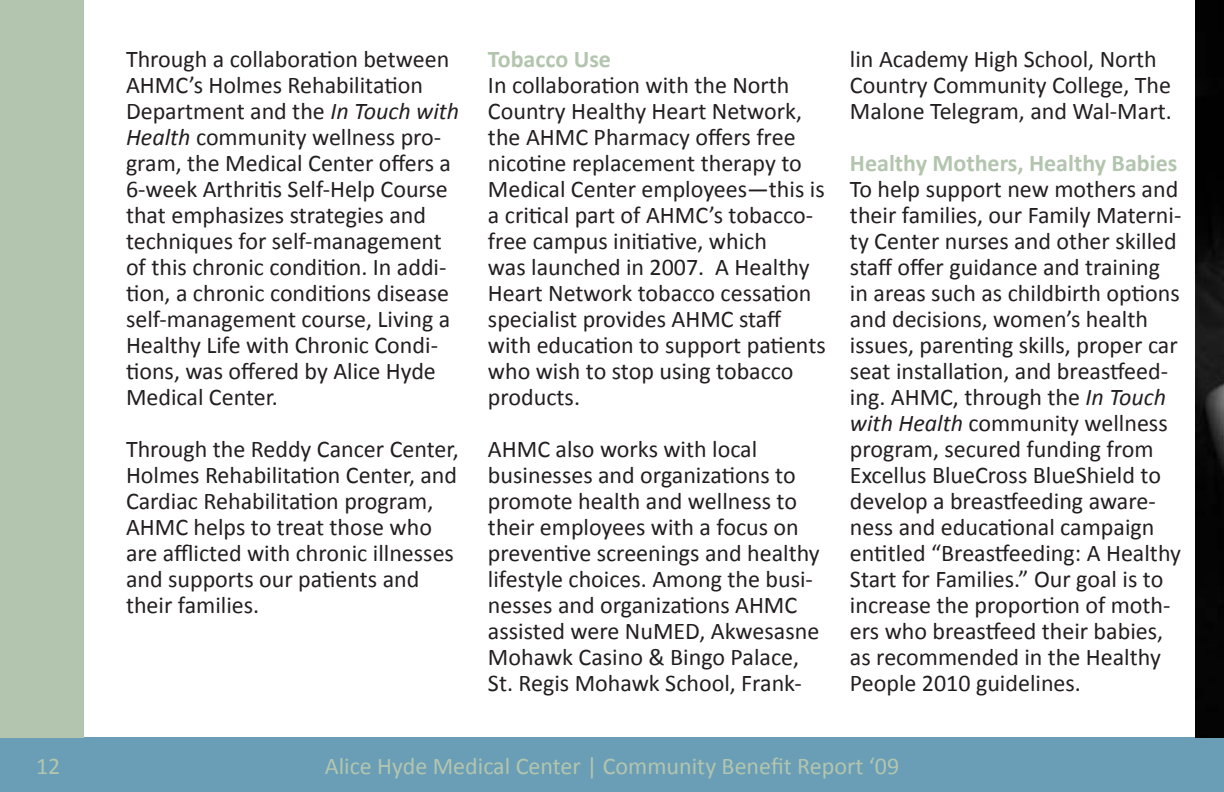
<style>
.page{position:relative;width:1224px;height:792px;background:#fff}
.page>*{position:absolute;margin:0;border:0;box-sizing:border-box;transform-origin:0 0}
.t1{font:24px/26px "Calibri";color:#231f20}
.t2{font:24px "Calibri";color:#b3c5ae}
.t3{font:700 24px "Calibri";color:#b3c5ae}
.s1{font-style:italic}
</style>
<div class="page">
<div style="left:0;top:737px;width:1224px;height:55px;background:#699eb6"></div>
<div style="left:0;top:0;width:84px;height:737px;background:#b3c5ae"></div>
<img style="left:1195px;top:0;width:29px;height:737px">
<p class="t1" style="left:126px;top:45px;width:335px">Through a collaboration between<br>AHMC’s Holmes Rehabilitation<br>Department and the <span class="s1">In Touch with<br>Health</span> community wellness pro&shy;gram, the Medical Center offers a<br>6-week Arthritis Self-Help Course that emphasizes strategies and techniques for self-management of this chronic condition. In addi&shy;tion, a chronic conditions disease self-management course, Living a<br>Healthy Life with Chronic Condi&shy;tions, was offered by Alice Hyde<br>Medical Center.</p>
<p class="t1" style="left:126px;top:435px;width:334px">Through the Reddy Cancer Center,<br>Holmes Rehabilitation Center, and<br>Cardiac Rehabilitation program,<br>AHMC helps to treat those who are afflicted with chronic illnesses and supports our patients and their families.</p>
<p class="t3" style="left:488px;top:44px;width:125px">Tobacco Use</p>
<p class="t1" style="left:488px;top:71px;width:339px">In collaboration with the North<br>Country Healthy Heart Network, the AHMC Pharmacy offers free nicotine replacement therapy to<br>Medical Center employees—this is a critical part of AHMC’s tobacco&shy;free campus initiative, which<br>was launched in 2007. A Healthy<br>Heart Network tobacco cessation specialist provides AHMC staff with education to support patients who wish to stop using tobacco products.</p>
<p class="t1" style="left:488px;top:435px;width:333px">AHMC also works with local businesses and organizations to promote health and wellness to their employees with a focus on preventive screenings and healthy lifestyle choices. Among the busi&shy;nesses and organizations AHMC assisted were NuMED, Akwesasne<br>Mohawk Casino &amp; Bingo Palace,<br>St. Regis Mohawk School, Frank-</p>
<p class="t1" style="left:850px;top:45px;width:323px">lin Academy High School, North<br>Country Community College, The<br>Malone Telegram, and Wal-Mart.</p>
<p class="t3" style="left:850px;top:148px;width:329px">Healthy Mothers, Healthy Babies</p>
<p class="t1" style="left:850px;top:175px;width:333px">To help support new mothers and their families, our Family Materni&shy;ty Center nurses and other skilled staff offer guidance and training in areas such as childbirth options and decisions, women’s health issues, parenting skills, proper car seat installation, and breastfeed&shy;ing. AHMC, through the <span class="s1">In Touch with Health</span> community wellness program, secured funding from<br>Excellus BlueCross BlueShield to develop a breastfeeding aware&shy;ness and educational campaign entitled “Breastfeeding: A Healthy<br>Start for Families.” Our goal is to increase the proportion of moth&shy;ers who breastfeed their babies, as recommended in the Healthy<br>People 2010 guidelines.</p>
<p class="t2" style="left:36px;top:751px;width:26px">12</p>
<p class="t2" style="left:325px;top:751px;width:576px">Alice Hyde Medical Center | Community Benefit Report ‘09</p>
</div>
